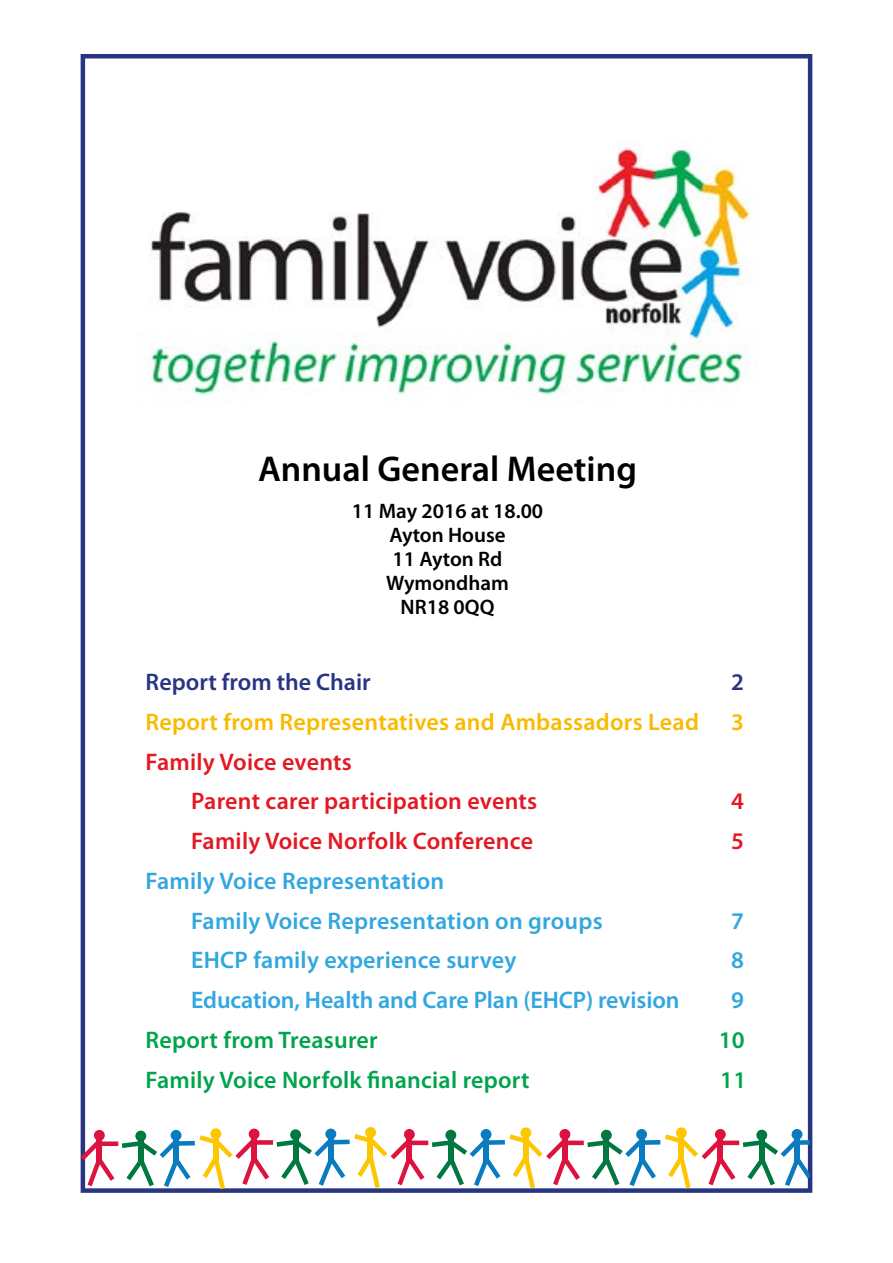
<style>
.page{position:relative;width:893px;height:1263px;background:#fff}
.page>*{position:absolute;margin:0;border:0;box-sizing:border-box;transform-origin:0 0}
.t1{font:600 36px "Myriad Pro";color:#000}
.t2{font:600 24px/39.8px "Myriad Pro";letter-spacing:.01em;color:#32a7df}
.t3{font:600 24px/39.8px "Myriad Pro";letter-spacing:.01em;color:#e41822}
.t4{font:600 24px "Myriad Pro";letter-spacing:.01em;color:#00a44c}
.t5{font:600 24px "Myriad Pro";letter-spacing:.01em;color:#f9ba00}
.t6{font:600 24px "Myriad Pro";color:#283583}
.t7{font:600 21px/24px "Myriad Pro";color:#000;text-align:center}
</style>
<div class="page">
<div style="left:81px;top:54px;width:731px;height:1139px;border:4px solid #283583"></div>
<img style="left:137px;top:143px;width:621px;height:253px">
<div style="left:718px;top:1140px;width:21px;height:5px;background:#dc123f"></div>
<div style="left:715px;top:1129px;width:11px;height:11px;background:#dc123f;border-radius:50%"></div>
<div style="left:756px;top:1130px;width:11px;height:10px;background:#007840;border-radius:50%"></div>
<svg style="left:743px;top:1139px;width:66px;height:47px"></svg>
<div style="left:795px;top:1140px;width:14px;height:5px;background:#0a7bbe"></div>
<div style="left:794px;top:1138px;width:6px;height:24px;background:#0a7bbe"></div>
<div style="left:792px;top:1129px;width:10px;height:11px;background:#0a7bbe;border-radius:50%"></div>
<div style="left:563px;top:1140px;width:21px;height:5px;background:#dc123f"></div>
<div style="left:559px;top:1129px;width:11px;height:11px;background:#dc123f;border-radius:50%"></div>
<div style="left:601px;top:1130px;width:11px;height:10px;background:#007840;border-radius:50%"></div>
<svg style="left:587px;top:1139px;width:69px;height:47px"></svg>
<div style="left:639px;top:1140px;width:21px;height:5px;background:#0a7bbe"></div>
<div style="left:639px;top:1138px;width:5px;height:24px;background:#0a7bbe"></div>
<div style="left:636px;top:1129px;width:11px;height:11px;background:#0a7bbe;border-radius:50%"></div>
<svg style="left:665px;top:1134px;width:70px;height:54px"></svg>
<div style="left:678px;top:1135px;width:6px;height:25px;background:#fcc600"></div>
<div style="left:676px;top:1127px;width:11px;height:11px;background:#fcc600;border-radius:50%"></div>
<div style="left:407px;top:1140px;width:21px;height:5px;background:#dc123f"></div>
<div style="left:404px;top:1129px;width:11px;height:11px;background:#dc123f;border-radius:50%"></div>
<div style="left:445px;top:1130px;width:11px;height:10px;background:#007840;border-radius:50%"></div>
<svg style="left:432px;top:1139px;width:68px;height:47px"></svg>
<div style="left:484px;top:1140px;width:21px;height:5px;background:#0a7bbe"></div>
<div style="left:483px;top:1138px;width:6px;height:24px;background:#0a7bbe"></div>
<div style="left:481px;top:1129px;width:10px;height:11px;background:#0a7bbe;border-radius:50%"></div>
<svg style="left:509px;top:1134px;width:71px;height:54px"></svg>
<div style="left:523px;top:1135px;width:5px;height:25px;background:#fcc600"></div>
<div style="left:520px;top:1127px;width:11px;height:11px;background:#fcc600;border-radius:50%"></div>
<div style="left:252px;top:1140px;width:21px;height:5px;background:#dc123f"></div>
<div style="left:249px;top:1128px;width:11px;height:11px;background:#dc123f;border-radius:50%"></div>
<div style="left:290px;top:1129px;width:11px;height:11px;background:#007840;border-radius:50%"></div>
<svg style="left:277px;top:1138px;width:68px;height:48px"></svg>
<div style="left:329px;top:1139px;width:21px;height:5px;background:#0a7bbe"></div>
<div style="left:328px;top:1137px;width:6px;height:25px;background:#0a7bbe"></div>
<div style="left:325px;top:1128px;width:11px;height:11px;background:#0a7bbe;border-radius:50%"></div>
<svg style="left:354px;top:1134px;width:70px;height:54px"></svg>
<div style="left:367px;top:1135px;width:6px;height:25px;background:#fcc600"></div>
<div style="left:365px;top:1127px;width:11px;height:11px;background:#fcc600;border-radius:50%"></div>
<div style="left:96px;top:1140px;width:6px;height:24px;background:#dc123f"></div>
<div style="left:97px;top:1141px;width:21px;height:5px;background:#dc123f"></div>
<svg style="left:81px;top:1141px;width:33px;height:45px"></svg>
<div style="left:94px;top:1130px;width:11px;height:11px;background:#dc123f;border-radius:50%"></div>
<div style="left:135px;top:1130px;width:11px;height:11px;background:#007840;border-radius:50%"></div>
<svg style="left:122px;top:1140px;width:68px;height:47px"></svg>
<div style="left:174px;top:1141px;width:21px;height:5px;background:#0a7bbe"></div>
<div style="left:173px;top:1138px;width:6px;height:25px;background:#0a7bbe"></div>
<div style="left:171px;top:1130px;width:10px;height:11px;background:#0a7bbe;border-radius:50%"></div>
<svg style="left:199px;top:1135px;width:70px;height:54px"></svg>
<div style="left:213px;top:1136px;width:5px;height:25px;background:#fcc600"></div>
<div style="left:210px;top:1128px;width:11px;height:11px;background:#fcc600;border-radius:50%"></div>
<h1 class="t1" style="left:258px;top:446px;width:380px">Annual General Meeting</h1>
<p class="t7" style="left:352px;top:498px;width:193px">11 May 2016 at 18.00<br>Ayton House<br>11 Ayton Rd<br>Wymondham<br>NR18 0QQ</p>
<p class="t6" style="left:146px;top:667px;width:227px">Report from the Chair</p>
<p class="t6" style="left:731px;top:667px;width:14px">2</p>
<p class="t5" style="left:146px;top:706px;width:555px">Report from Representatives and Ambassadors Lead</p>
<p class="t5" style="left:731px;top:706px;width:14px">3</p>
<p class="t3" style="left:191px;top:741px;width:348px;text-indent:-46px">Family Voice events<br>Parent carer participation events</p>
<p class="t3" style="left:731px;top:781px;width:14px">4</p>
<p class="t3" style="left:191px;top:821px;width:343px">Family Voice Norfolk Conference</p>
<p class="t3" style="left:731px;top:821px;width:14px">5</p>
<p class="t2" style="left:191px;top:860px;width:413px;text-indent:-46px">Family Voice Representation<br>Family Voice Representation on groups</p>
<p class="t2" style="left:731px;top:900px;width:14px">7</p>
<p class="t2" style="left:191px;top:940px;width:327px">EHCP family experience survey</p>
<p class="t2" style="left:731px;top:940px;width:14px">8</p>
<p class="t2" style="left:191px;top:980px;width:490px">Education, Health and Care Plan (EHCP) revision</p>
<p class="t2" style="left:731px;top:980px;width:14px">9</p>
<p class="t4" style="left:146px;top:1025px;width:234px">Report from Treasurer</p>
<p class="t4" style="left:719px;top:1025px;width:27px">10</p>
<p class="t4" style="left:146px;top:1064px;width:386px">Family Voice Norfolk financial report</p>
<p class="t4" style="left:720px;top:1064px;width:27px">11</p>
</div>
